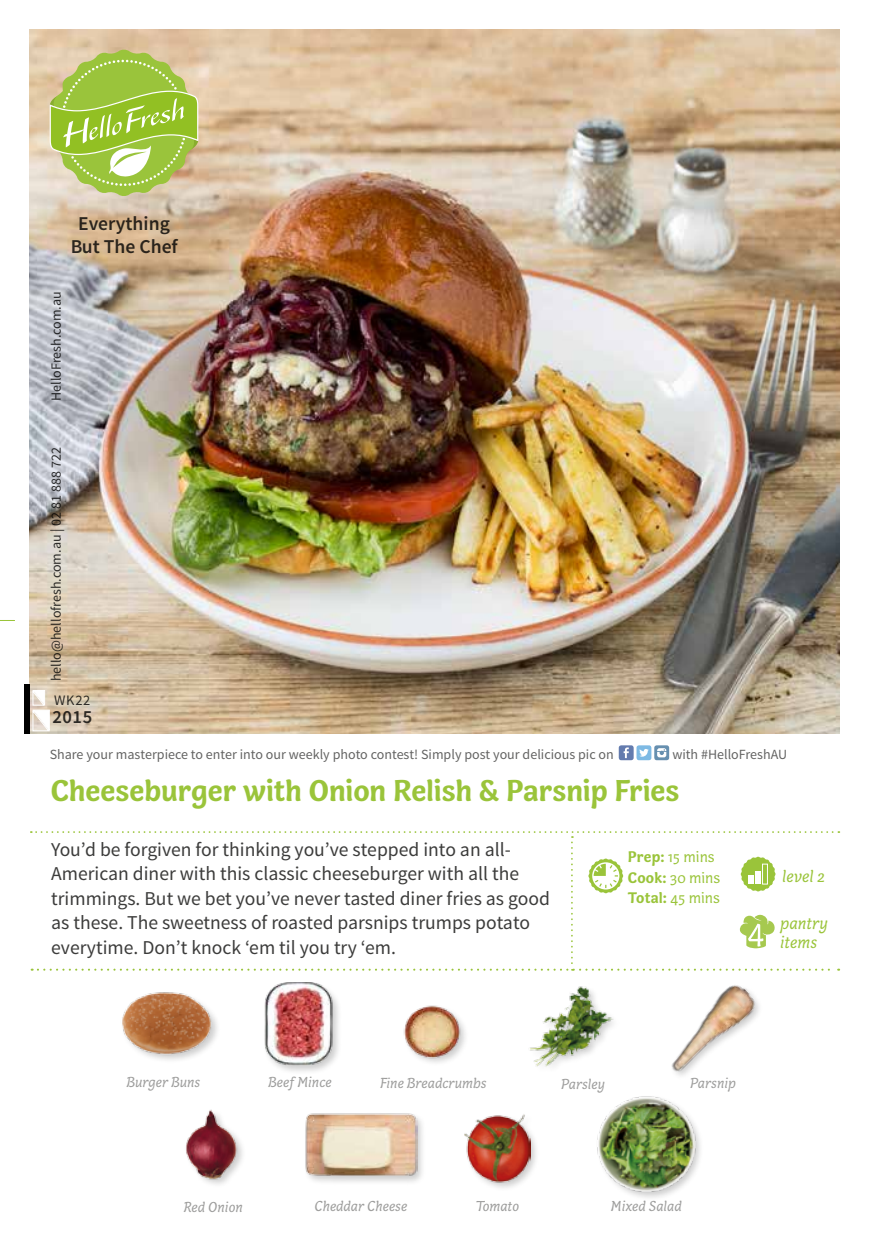
<style>
.page{position:relative;width:869px;height:1241px;background:#fff}
.page>*{position:absolute;margin:0;border:0;box-sizing:border-box;transform-origin:0 0}
.t1{font:700 30.97px "Capucine Basic";letter-spacing:-.005em;color:#9ac43a}
.t2{font:19.6px/24.5px "Source Sans Pro";color:#3c3c3b}
.t3{font:600 19.6px/23.4px "Source Sans Pro";color:#000;text-align:center}
.t4{font:600 18.55px "Source Sans Pro";color:#000}
.t5{font:italic 17.5px/18.6px "Capucine Basic";color:#9ac43a}
.t6{font:15.75px/20.5px "Capucine Basic";color:#9ac43a}
.t7{font:italic 14.88px "Capucine Basic";color:#9d9d9c}
.t8{font:14.53px "Source Sans Pro";color:#000}
.t9{font:14px "Source Sans Pro";color:#3c3c3b}
.t10{font:14px "Source Sans Pro";color:#000}
.s1{font-weight:700}
</style>
<div class="page">
<img style="left:30px;top:30px;width:808px;height:703px">
<svg style="left:0;top:620px;width:14px;height:1px"></svg>
<svg style="left:50px;top:50px;width:148px;height:146px;background:#b3ca65"></svg>
<svg style="left:618px;top:745px;width:15px;height:15px"></svg>
<svg style="left:623px;top:747px;width:5px;height:11px"></svg>
<svg style="left:654px;top:745px;width:14px;height:15px"></svg>
<svg style="left:656px;top:748px;width:10px;height:9px"></svg>
<svg style="left:636px;top:745px;width:15px;height:15px"></svg>
<svg style="left:639px;top:748px;width:9px;height:8px"></svg>
<div style="left:24px;top:684px;width:6px;height:49px;background:#000"></div>
<svg style="left:32px;top:689px;width:18px;height:43px"></svg>
<img style="left:403px;top:1005px;width:63px;height:58px">
<div style="left:263px;top:981px;width:80px;height:94px;background:#000;opacity:.2"></div>
<img style="left:263px;top:982px;width:80px;height:83px">
<div style="left:120px;top:990px;width:101px;height:73px;background:#000;opacity:.2"></div>
<img style="left:120px;top:990px;width:96px;height:68px">
<img style="left:671px;top:985px;width:88px;height:90px">
<div style="left:303px;top:1111px;width:123px;height:74px;background:#000;opacity:.2"></div>
<img style="left:304px;top:1111px;width:113px;height:74px">
<div style="left:463px;top:1112px;width:77px;height:79px;background:#000;opacity:.2"></div>
<img style="left:464px;top:1112px;width:66px;height:72px">
<div style="left:595px;top:1094px;width:109px;height:106px;background:#000;opacity:.2"></div>
<img style="left:595px;top:1094px;width:102px;height:99px">
<img style="left:530px;top:986px;width:84px;height:81px">
<img style="left:186px;top:1109px;width:57px;height:76px">
<svg style="left:31px;top:831px;width:808px;height:139px"></svg>
<div style="left:762px;top:863px;width:5px;height:21px;border:1px solid #fff"></div>
<p class="t3" style="left:70px;top:212px;width:109px">Everything<br>But The Chef</p>
<p class="t10" style="left:47px;top:401px;width:111px;rotate:-90deg">HelloFresh.com.au</p>
<p class="t10" style="left:47px;top:681px;width:235px;rotate:-90deg">hello@hellofresh.com.au | 02 81 888 722</p>
<p class="t8" style="left:54px;top:691px;width:38px">WK22</p>
<p class="t4" style="left:52px;top:705px;width:41px">2015</p>
<p class="t9" style="left:50px;top:745px;width:565px">Share your masterpiece to enter into our weekly photo contest! Simply post your delicious pic on</p>
<p class="t9" style="left:672px;top:745px;width:116px">with #HelloFreshAU</p>
<h1 class="t1" style="left:51px;top:766px;width:630px">Cheeseburger with Onion Relish &amp; Parsnip Fries</h1>
<p class="t2" style="left:51px;top:837px;width:500px">You’d be forgiven for thinking you’ve stepped into an all-American diner with this classic cheeseburger with all the trimmings. But we bet you’ve never tasted diner fries as good as these. The sweetness of roasted parsnips trumps potato everytime. Don’t knock ‘em til you try ‘em.</p>
<p class="t6" style="left:627px;top:845px;width:94px"><span class="s1">Prep:</span> 15 mins<br><span class="s1">Cook:</span> 30 mins<br><span class="s1">Total:</span> 45 mins</p>
<p class="t5" style="left:781px;top:867px;width:44px">level 2</p>
<p class="t5" style="left:779px;top:915px;width:49px">pantry items</p>
<p class="t7" style="left:126px;top:1070px;width:76px">Burger Buns</p>
<p class="t7" style="left:268px;top:1070px;width:65px">Beef Mince</p>
<p class="t7" style="left:380px;top:1072px;width:108px">Fine Breadcrumbs</p>
<p class="t7" style="left:690px;top:1072px;width:47px">Parsnip</p>
<p class="t7" style="left:561px;top:1072px;width:45px">Parsley</p>
<p class="t7" style="left:183px;top:1196px;width:61px">Red Onion</p>
<p class="t7" style="left:314px;top:1195px;width:94px">Cheddar Cheese</p>
<p class="t7" style="left:475px;top:1195px;width:45px">Tomato</p>
<p class="t7" style="left:610px;top:1195px;width:72px">Mixed Salad</p>
</div>
